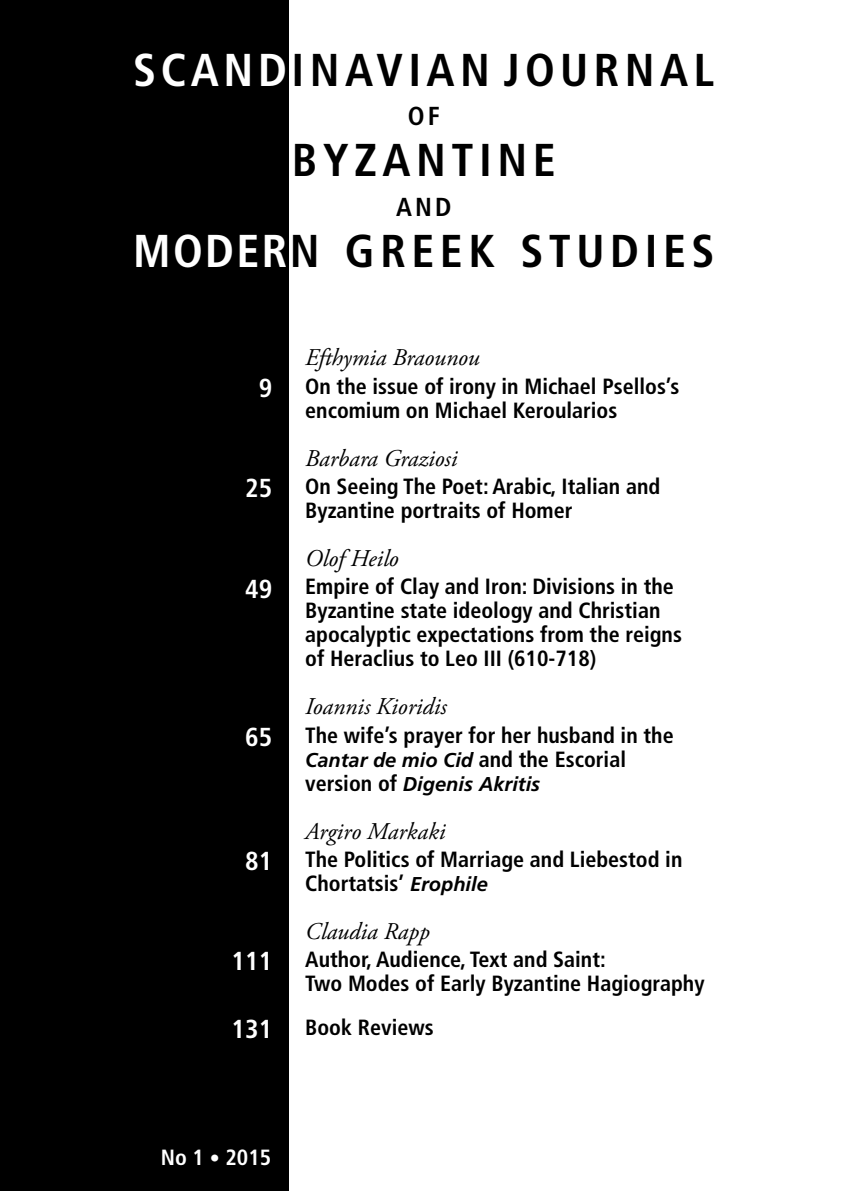
<style>
.page{position:relative;width:845px;height:1191px;background:#fff}
.page>*{position:absolute;margin:0;border:0;box-sizing:border-box;transform-origin:0 0}
.t1{font:700 condensed 46px "Frutiger";letter-spacing:.12em;color:#000}
.t2{font:700 condensed 26px "Frutiger";color:#fff}
.t3{font:700 condensed 26px "Frutiger";color:#000}
.t4{font:italic 24px "Adobe Garamond Pro";color:#000}
.t5{font:700 condensed 22px/24px "Frutiger";color:#000}
.t6{font:700 condensed 22px "Frutiger";color:#fff}
.t7{font:italic 700 20px/24px "Frutiger";color:#000}
.s1{color:#fff}
.s2{font-style:normal;font-stretch:condensed;font-size:22px}
.s3{font-style:italic;font-stretch:normal;font-size:20px}
.s4{font-size:20px}
</style>
<div class="page">
<div style="left:0;top:0;width:289px;height:1191px;background:#000"></div>
<h1 class="t1" style="left:133px;top:42px;width:582px"><span class="s1">SCAND</span>INAVIAN JOURNAL</h1>
<p class="t3" style="left:408px;top:100px;width:34px">OF</p>
<h1 class="t1" style="left:292px;top:133px;width:265px">BYZANTINE</h1>
<p class="t3" style="left:396px;top:191px;width:57px">AND</p>
<h1 class="t1" style="left:133px;top:224px;width:583px"><span class="s1">MODER</span>N GREEK STUDIES</h1>
<p class="t2" style="left:259px;top:372px;width:15px">9</p>
<p class="t2" style="left:245px;top:472px;width:29px">25</p>
<p class="t2" style="left:245px;top:573px;width:29px">49</p>
<p class="t2" style="left:245px;top:721px;width:29px">65</p>
<p class="t2" style="left:245px;top:845px;width:29px">81</p>
<p class="t2" style="left:232px;top:945px;width:42px">111</p>
<p class="t2" style="left:232px;top:1013px;width:42px">131</p>
<p class="t4" style="left:305px;top:343px;width:176px">Efthymia Braounou</p>
<p class="t5" style="left:305px;top:374px;width:376px">On the issue of irony in Michael Psellos’s encomium on Michael Keroularios</p>
<p class="t4" style="left:305px;top:444px;width:154px">Barbara Graziosi</p>
<p class="t5" style="left:305px;top:474px;width:356px">On Seeing The Poet: Arabic, Italian and<br>Byzantine portraits of Homer</p>
<p class="t4" style="left:305px;top:544px;width:95px">Olof Heilo</p>
<p class="t5" style="left:305px;top:575px;width:378px">Empire of Clay and Iron: Divisions in the Byzantine state ideology and Christian apocalyptic expectations from the reigns of Heraclius to Leo III (610-718)</p>
<p class="t4" style="left:305px;top:692px;width:143px">Ioannis Kioridis</p>
<p class="t5" style="left:305px;top:723px;width:370px">The wife’s prayer for her husband in the</p>
<p class="t7" style="left:305px;top:747px;width:322px">Cantar de mio Cid <span class="s2">and the Escorial version of</span> Digenis Akritis</p>
<p class="t4" style="left:305px;top:816px;width:142px">Argiro Markaki</p>
<p class="t5" style="left:305px;top:847px;width:379px">The Politics of Marriage and Liebestod in<br>Chortatsis’ <span class="s3">Erophile</span></p>
<p class="t4" style="left:305px;top:917px;width:126px">Claudia Rapp</p>
<p class="t5" style="left:305px;top:947px;width:401px">Author, Audience, Text and Saint:<br>Two Modes of Early Byzantine Hagiography</p>
<p class="t5" style="left:305px;top:1015px;width:130px">Book Reviews</p>
<p class="t6" style="left:161px;top:1144px;width:112px">No 1 <span class="s4">•</span> 2015</p>
</div>
